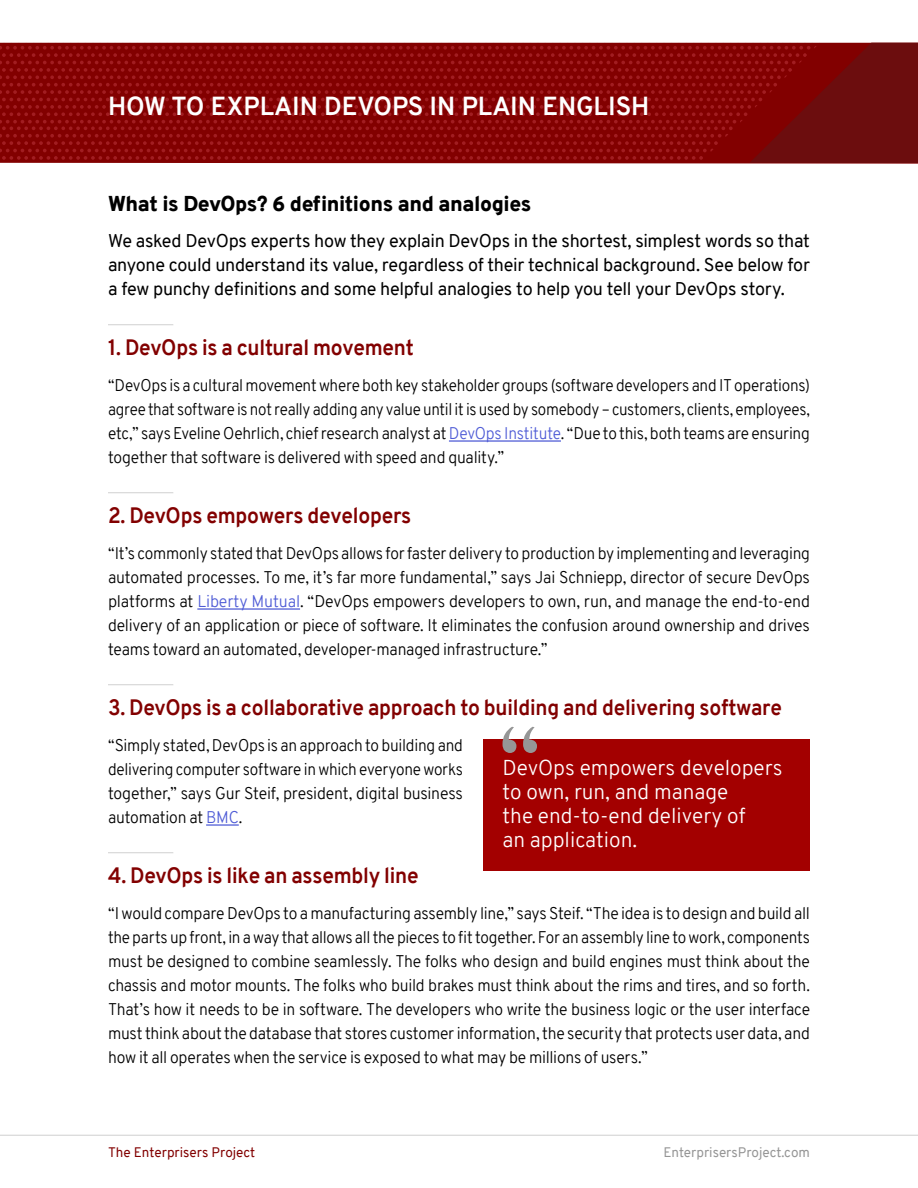
<style>
.page{position:relative;width:918px;height:1188px;background:#fff}
.page>*{position:absolute;margin:0;border:0;box-sizing:border-box;transform-origin:0 0}
.t1{font:700 25.5px "Overpass";color:#fff}
.t2{font:700 21.75px "Overpass";letter-spacing:-.01em;color:#820000;scale:.96 1}
.t3{font:300 21px/24px "Overpass";color:#fff}
.t4{font:900 21px "Overpass";letter-spacing:-.02em;color:#000}
.t5{font:18px/24px "Overpass";letter-spacing:-.015em;color:#000;text-align:justify}
.t6{font:300 16.5px/24px "Overpass";letter-spacing:-.01em;color:#000;text-align:justify;scale:.96 1}
.t7{font:300 16.5px/24px "Overpass";letter-spacing:-.01em;color:#000;text-align:justify;scale:.95 1}
.t8{font:300 16.5px/24px "Overpass";letter-spacing:-.01em;color:#000;text-align:justify;scale:.94 1}
.t9{font:13.5px "Overpass";color:#969696}
.t10{font:13.5px "Overpass";color:#820000}
.s1{color:#4f5cd6}
</style>
<div class="page">
<hr style="left:0;top:1135px;width:918px;height:1px;background:#d2d2d2">
<svg style="left:0;top:43px;width:750px;height:120px;background:#870506"></svg>
<hr style="left:449px;top:440px;width:112px;height:2px;background:#4f5cd6">
<hr style="left:197px;top:608px;width:103px;height:2px;background:#4f5cd6">
<hr style="left:206px;top:824px;width:33px;height:2px;background:#4f5cd6">
<svg style="left:750px;top:43px;width:168px;height:120px;background:#740809"></svg>
<div style="left:483px;top:739px;width:327px;height:132px;background:#a30000"></div>
<svg style="left:503px;top:727px;width:34px;height:26px"></svg>
<hr style="left:108px;top:324px;width:65px;height:1px;background:#d2d2d2">
<hr style="left:108px;top:492px;width:65px;height:1px;background:#d2d2d2">
<hr style="left:108px;top:684px;width:65px;height:1px;background:#d2d2d2">
<hr style="left:108px;top:852px;width:65px;height:1px;background:#d2d2d2">
<h1 class="t1" style="left:108px;top:88px;width:543px">HOW TO EXPLAIN DEVOPS IN PLAIN ENGLISH</h1>
<p class="t4" style="left:108px;top:188px;width:425px">What is DevOps? 6 definitions and analogies</p>
<p class="t5" style="left:108px;top:229px;width:704px">We asked DevOps experts how they explain DevOps in the shortest, simplest words so that anyone could understand its value, regardless of their technical background. See below for a few punchy definitions and some helpful analogies to help you tell your DevOps story.</p>
<h2 class="t2" style="left:108px;top:332px;width:320px">1. DevOps is a cultural movement</h2>
<p class="t8" style="left:108px;top:373px;width:748px">“DevOps is a cultural movement where both key stakeholder groups (software developers and IT operations) agree that software is not really adding any value until it is used by somebody – customers, clients, employees, etc,” says Eveline Oehrlich, chief research analyst at <span class="s1">DevOps Institute</span>. “Due to this, both teams are ensuring together that software is delivered with speed and quality.”</p>
<h2 class="t2" style="left:108px;top:500px;width:318px">2. DevOps empowers developers</h2>
<p class="t7" style="left:108px;top:541px;width:741px">“It’s commonly stated that DevOps allows for faster delivery to production by implementing and leveraging automated processes. To me, it’s far more fundamental,” says Jai Schniepp, director of secure DevOps platforms at <span class="s1">Liberty Mutual</span>. “DevOps empowers developers to own, run, and manage the end-to-end delivery of an application or piece of software. It eliminates the confusion around ownership and drives teams toward an automated, developer-managed infrastructure.”</p>
<h2 class="t2" style="left:108px;top:692px;width:704px">3. DevOps is a collaborative approach to building and delivering software</h2>
<p class="t7" style="left:108px;top:733px;width:375px">“Simply stated, DevOps is an approach to building and delivering computer software in which everyone works together,” says Gur Steif, president, digital business automation at <span class="s1">BMC</span>.</p>
<p class="t3" style="left:503px;top:756px;width:281px">DevOps empowers developers to own, run, and manage<br>the end-to-end delivery of<br>an application.</p>
<h2 class="t2" style="left:108px;top:860px;width:325px">4. DevOps is like an assembly line</h2>
<p class="t6" style="left:108px;top:901px;width:733px">“I would compare DevOps to a manufacturing assembly line,” says Steif. “The idea is to design and build all the parts up front, in a way that allows all the pieces to fit together. For an assembly line to work, components must be designed to combine seamlessly. The folks who design and build engines must think about the chassis and motor mounts. The folks who build brakes must think about the rims and tires, and so forth.<br>That’s how it needs to be in software. The developers who write the business logic or the user interface must think about the database that stores customer information, the security that protects user data, and how it all operates when the service is exposed to what may be millions of users.”</p>
<p class="t10" style="left:108px;top:1143px;width:149px">The Enterprisers Project</p>
<p class="t9" style="left:663px;top:1143px;width:148px">EnterprisersProject.com</p>
</div>
